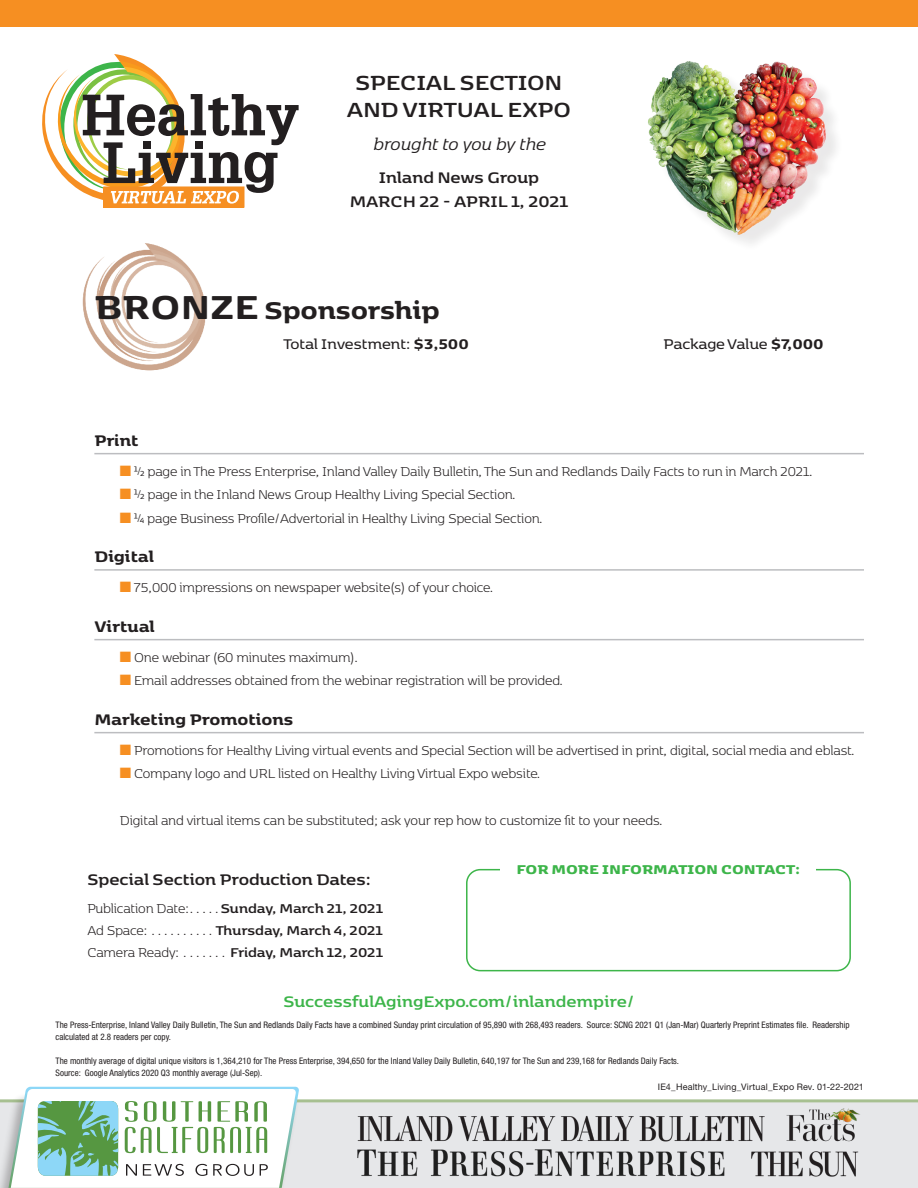
<style>
.page{position:relative;width:918px;height:1188px;background:#fff}
.page>*{position:absolute;margin:0;border:0;box-sizing:border-box;transform-origin:0 0}
.Headline_Red_38pt{font:800 28.5px "Kobenhavn";letter-spacing:-.02em;color:#231f20}
.t1{font:700 24px/27px "Kobenhavn";letter-spacing:-.005em;color:#231f20;text-align:center}
.t2{font:italic 19.5px "Kobenhavn";letter-spacing:-.01em;color:#231f20}
.t3{font:700 18px/24px "Kobenhavn";letter-spacing:-.005em;color:#231f20;text-align:center}
.Headline_Red_38pt-2{font:800 18px "Kobenhavn";letter-spacing:-.005em;color:#231f20}
.t4{font:700 18px "Kobenhavn";color:#3db54a}
.Headline_Red_38pt-3{font:600 16.5px "Kobenhavn";letter-spacing:-.005em;color:#231f20}
.Headline_Red_38pt-4{font:300 15px "Kobenhavn";letter-spacing:-.005em;color:#231f20}
.t5{font:700 15px/21.8px "Kobenhavn";letter-spacing:-.01em;color:#231f20;text-align:justify}
.t6{font:900 15px "Kobenhavn";letter-spacing:-.005em;color:#3db54a}
.t7{font:condensed 9px/12px "Helvetica Neue LT Std";color:#231f20}
.t8{font:9px "Helvetica Neue LT Std";letter-spacing:.02em;color:#231f20}
.s1{font-size:39px}
.s2{font-weight:800}
.s3{color:#f68f22}
.s4{font-weight:300}
</style>
<div class="page">
<div style="left:466px;top:869px;width:385px;height:102px;border:2px solid #3db54a;border-radius:14px"></div>
<div style="left:501px;top:863px;width:315px;height:21px;background:#fff"></div>
<div style="left:0;top:0;width:918px;height:27px;background:#f68f22"></div>
<div style="left:0;top:1100px;width:918px;height:88px;background:#e6e7e9"></div>
<hr style="left:0;top:1099px;width:918px;height:3px;background:#a7c091">
<div style="left:0;top:1092px;width:299px;height:96px;background:#231f20;opacity:.3"></div>
<svg style="left:8px;top:1087px;width:291px;height:101px"></svg>
<img style="left:648px;top:61px;width:188px;height:183px">
<div style="left:104px;top:187px;width:140px;height:20px;background:#f68f22"></div>
<svg style="left:42px;top:54px;width:257px;height:150px"></svg>
<img style="left:357px;top:1109px;width:503px;height:68px">
<img style="left:82px;top:243px;width:124px;height:128px">
<hr style="left:94px;top:453px;width:770px;height:1px;background:#bcbdc0">
<hr style="left:94px;top:569px;width:770px;height:2px;background:#bcbdc0">
<hr style="left:94px;top:639px;width:770px;height:1px;background:#bcbdc0">
<hr style="left:94px;top:732px;width:770px;height:1px;background:#bcbdc0">
<h2 class="t1" style="left:347px;top:67px;width:226px">SPECIAL SECTION<br>AND VIRTUAL EXPO</h2>
<h3 class="t2" style="left:373px;top:131px;width:174px">brought to you by the</h3>
<p class="t3" style="left:350px;top:164px;width:220px">Inland News Group<br>MARCH 22 - APRIL 1, 2021</p>
<p class="Headline_Red_38pt" style="left:94px;top:289px;width:347px"><span class="s1">BRONZE</span> Sponsorship</p>
<p class="Headline_Red_38pt-3" style="left:283px;top:332px;width:187px">Total Investment: <span class="s2">$3,500</span></p>
<p class="Headline_Red_38pt-3" style="left:664px;top:332px;width:161px">Package Value <span class="s2">$7,000</span></p>
<p class="Headline_Red_38pt-2" style="left:94px;top:427px;width:45px">Print</p>
<p class="Headline_Red_38pt-4" style="left:120px;top:462px;width:694px"><span class="s3">■</span> ½ page in The Press Enterprise, Inland Valley Daily Bulletin, The Sun and Redlands Daily Facts to run in March 2021.</p>
<p class="Headline_Red_38pt-4" style="left:120px;top:485px;width:397px"><span class="s3">■</span> ½ page in the Inland News Group Healthy Living Special Section.</p>
<p class="Headline_Red_38pt-4" style="left:120px;top:508px;width:424px"><span class="s3">■</span> ¼ page Business Profile/Advertorial in Healthy Living Special Section.</p>
<p class="Headline_Red_38pt-2" style="left:94px;top:544px;width:61px">Digital</p>
<p class="Headline_Red_38pt-4" style="left:120px;top:578px;width:375px"><span class="s3">■</span> 75,000 impressions on newspaper website(s) of your choice.</p>
<p class="Headline_Red_38pt-2" style="left:94px;top:613px;width:62px">Virtual</p>
<p class="Headline_Red_38pt-4" style="left:120px;top:648px;width:240px"><span class="s3">■</span> One webinar (60 minutes maximum).</p>
<p class="Headline_Red_38pt-4" style="left:120px;top:671px;width:445px"><span class="s3">■</span> Email addresses obtained from the webinar registration will be provided.</p>
<p class="Headline_Red_38pt-2" style="left:94px;top:706px;width:200px">Marketing Promotions</p>
<p class="Headline_Red_38pt-4" style="left:120px;top:741px;width:737px"><span class="s3">■</span> Promotions for Healthy Living virtual events and Special Section will be advertised in print, digital, social media and eblast.</p>
<p class="Headline_Red_38pt-4" style="left:120px;top:764px;width:422px"><span class="s3">■</span> Company logo and URL listed on Healthy Living Virtual Expo website.</p>
<p class="Headline_Red_38pt-4" style="left:120px;top:810px;width:544px">Digital and virtual items can be substituted; ask your rep how to customize fit to your needs.</p>
<p class="t6" style="left:517px;top:858px;width:285px">FOR MORE INFORMATION CONTACT:</p>
<p class="t3" style="left:87px;top:866px;width:285px">Special Section Production Dates:</p>
<p class="t5" style="left:87px;top:897px;width:297px"><span class="s4">Publication Date: . . . .</span> Sunday, March 21, 2021<br><span class="s4">Ad Space: . . . . . . . . . .</span> Thursday, March 4, 2021<br><span class="s4">Camera Ready: . . . . . . .</span> Friday, March 12, 2021</p>
<p class="t4" style="left:283px;top:988px;width:353px">SuccessfulAgingExpo.com/inlandempire/</p>
<p class="t7" style="left:56px;top:1019px;width:796px">The Press-Enterprise, Inland Valley Daily Bulletin, The Sun and Redlands Daily Facts have a combined Sunday print circulation of 95,890 with 268,493 readers. Source: SCNG 2021 Q1 (Jan-Mar) Quarterly Preprint Estimates file. Readership calculated at 2.8 readers per copy.</p>
<p class="t7" style="left:56px;top:1055px;width:625px">The monthly average of digital unique visitors is 1,364,210 for The Press Enterprise, 394,650 for the Inland Valley Daily Bulletin, 640,197 for The Sun and 239,168 for Redlands Daily Facts.<br>Source: Google Analytics 2020 Q3 monthly average (Jul-Sep).</p>
<p class="t8" style="left:658px;top:1081px;width:208px">IE4_Healthy_Living_Virtual_Expo Rev. 01-22-2021</p>
</div>
